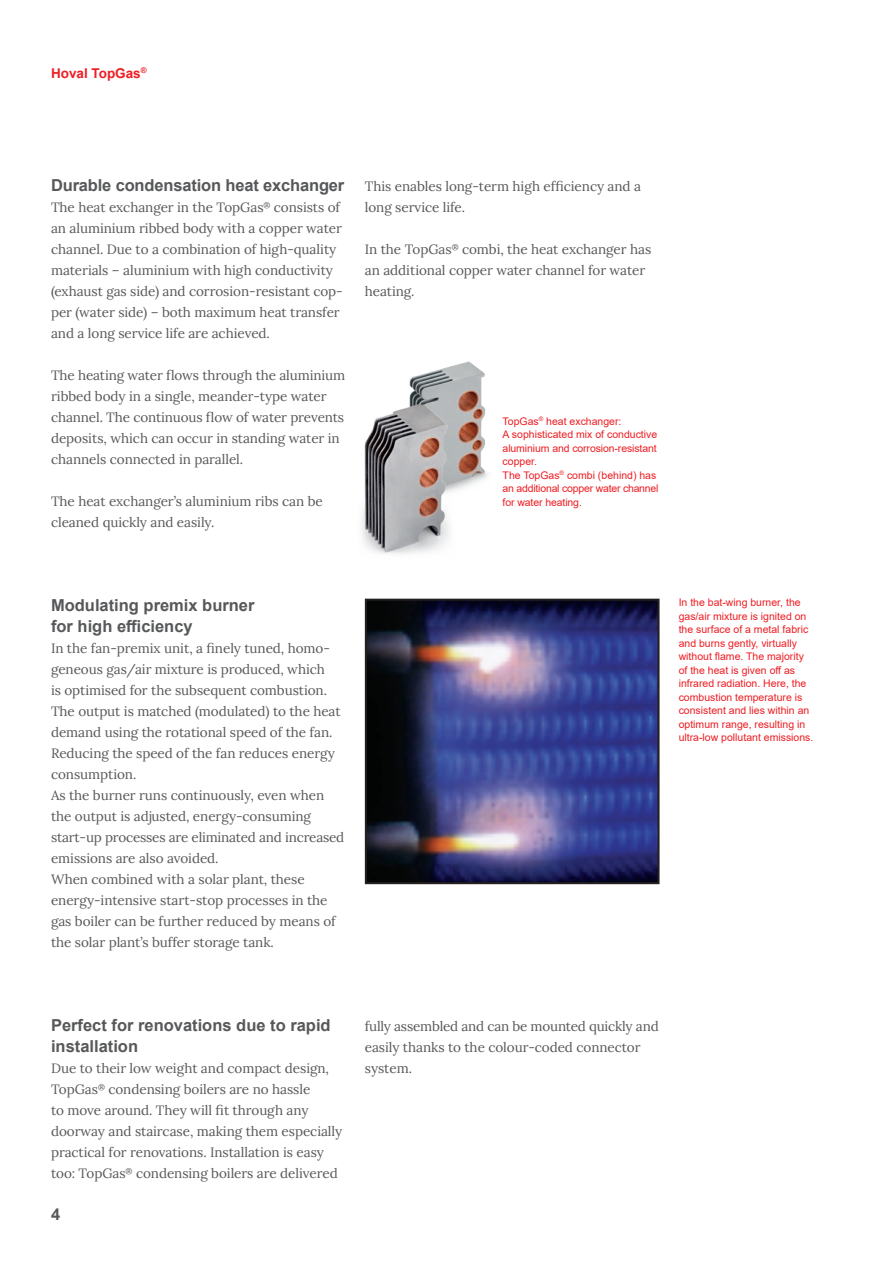
<style>
.page{position:relative;width:893px;height:1263px;background:#fff}
.page>*{position:absolute;margin:0;border:0;box-sizing:border-box;transform-origin:0 0}
.t1{font:700 16.5px/21px "Arial";color:#57585a}
.t2{font:13.5px/21px "Lora";letter-spacing:-.005em;color:#57585a}
.t3{font:700 13.5px "Arial";color:#ee1d23}
.t4{font:10.5px/13.5px "Arial";color:#ee1d23}
</style>
<div class="page">
<img style="left:409px;top:361px;width:79px;height:128px">
<img style="left:362px;top:397px;width:98px;height:157px">
<img style="left:368px;top:602px;width:288px;height:279px">
<div style="left:365px;top:599px;width:294px;height:285px;border:2px solid #231f20"></div>
<p class="t3" style="left:51px;top:64px;width:97px">Hoval TopGas<sup>®</sup></p>
<p class="t1" style="left:51px;top:175px;width:295px">Durable condensation heat exchanger</p>
<p class="t2" style="left:51px;top:196px;width:293px">The heat exchanger in the TopGas<sup>®</sup> consists of an aluminium ribbed body with a copper water channel. Due to a combination of high-quality materials – aluminium with high conductivity (exhaust gas side) and corrosion-resistant cop&shy;per (water side) – both maximum heat transfer and a long service life are achieved.</p>
<p class="t2" style="left:51px;top:364px;width:296px">The heating water flows through the aluminium ribbed body in a single, meander-type water channel. The continuous flow of water prevents deposits, which can occur in standing water in channels connected in parallel.</p>
<p class="t2" style="left:51px;top:490px;width:273px">The heat exchanger’s aluminium ribs can be cleaned quickly and easily.</p>
<p class="t2" style="left:365px;top:175px;width:278px">This enables long-term high efficiency and a long service life.</p>
<p class="t2" style="left:365px;top:238px;width:288px">In the TopGas<sup>®</sup> combi, the heat exchanger has an additional copper water channel for water heating.</p>
<p class="t4" style="left:503px;top:414px;width:157px">TopGas<sup>®</sup> heat exchanger:<br>A sophisticated mix of conductive aluminium and corrosion-resistant copper.<br>The TopGas<sup>®</sup> combi (behind) has an additional copper water channel for water heating.</p>
<p class="t1" style="left:51px;top:595px;width:205px">Modulating premix burner for high efficiency</p>
<p class="t2" style="left:51px;top:637px;width:295px">In the fan-premix unit, a finely tuned, homo&shy;geneous gas/air mixture is produced, which<br>is optimised for the subsequent combustion.<br>The output is matched (modulated) to the heat demand using the rotational speed of the fan.<br>Reducing the speed of the fan reduces energy consumption.<br>As the burner runs continuously, even when the output is adjusted, energy-consuming start-up processes are eliminated and increased emissions are also avoided.<br>When combined with a solar plant, these energy-intensive start-stop processes in the gas boiler can be further reduced by means of the solar plant’s buffer storage tank.</p>
<p class="t4" style="left:679px;top:596px;width:136px">In the bat-wing burner, the gas/air mixture is ignited on the surface of a metal fabric and burns gently, virtually without flame. The majority of the heat is given off as infrared radiation. Here, the combustion temperature is consistent and lies within an optimum range, resulting in ultra-low pollutant emissions.</p>
<p class="t1" style="left:51px;top:1015px;width:281px">Perfect for renovations due to rapid installation</p>
<p class="t2" style="left:51px;top:1057px;width:293px">Due to their low weight and compact design, TopGas<sup>®</sup> condensing boilers are no hassle<br>to move around. They will fit through any doorway and staircase, making them especially practical for renovations. Installation is easy too: TopGas<sup>®</sup> condensing boilers are delivered</p>
<p class="t1" style="left:51px;top:1204px;width:11px">4</p>
<p class="t2" style="left:365px;top:1015px;width:295px">fully assembled and can be mounted quickly and easily thanks to the colour-coded connector system.</p>
</div>
